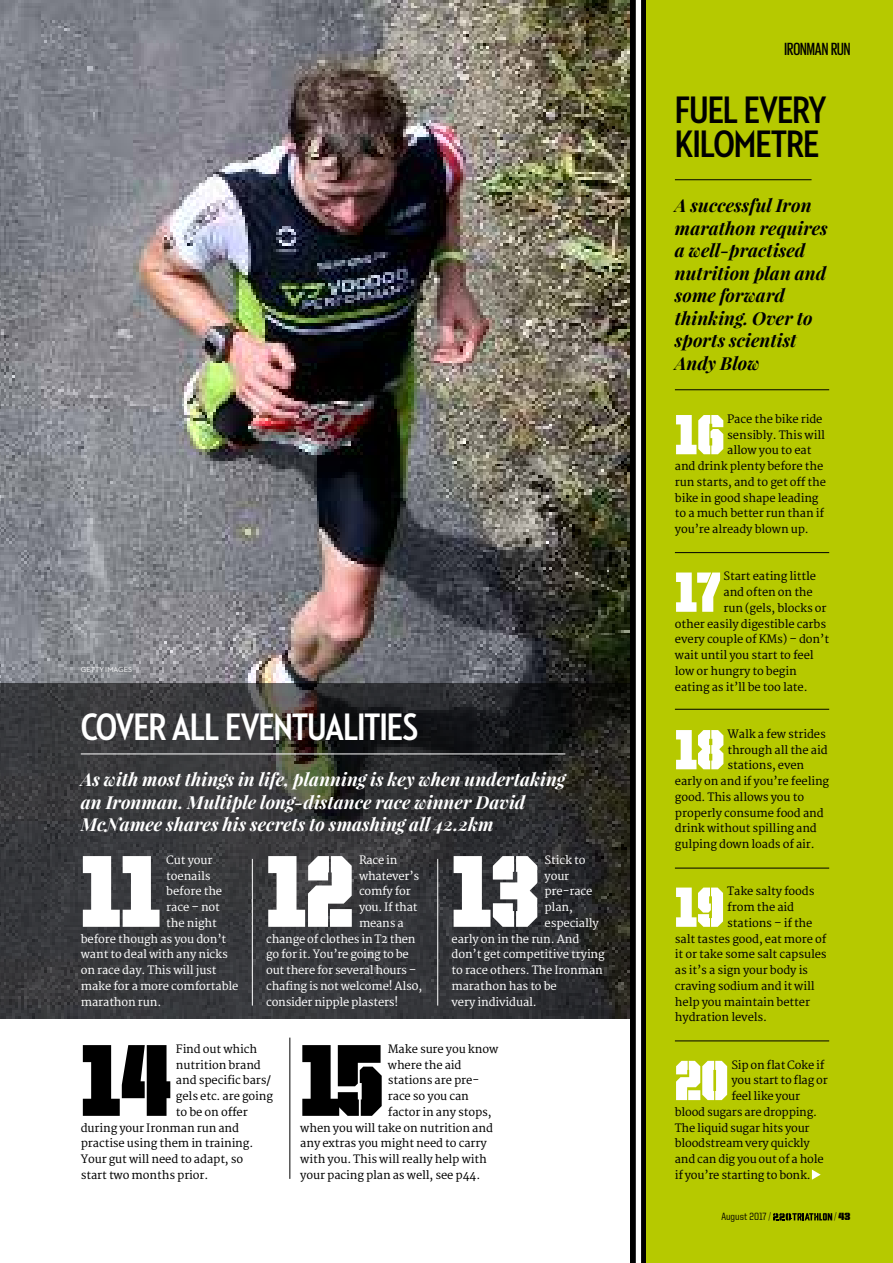
<style>
.page{position:relative;width:893px;height:1263px;background:#fff}
.page>*{position:absolute;margin:0;border:0;box-sizing:border-box;transform-origin:0 0}
.t1{font:102.6px "United Sans Cond Stencil";color:#fff}
.t2{font:102.6px "United Sans Cond Stencil";color:#000}
.t3{font:56.85px "United Sans Cond Stencil";letter-spacing:-.01em;color:#fff}
.t4{font:700 39px "Neutraface 2 Condensed";letter-spacing:-.035em;color:#fff}
.t5{font:700 39px/34.5px "Neutraface 2 Condensed";letter-spacing:-.025em;color:#000}
.t6{font:italic 700 18px/22.5px "Playfair Display";color:#fff}
.t7{font:italic 700 18px/22.5px "Playfair Display";color:#000}
.t8{font:500 18px "Giorgio Sans";color:#000}
.t9{font:11.25px "Merriweather";letter-spacing:-.01em;color:#000}
.t10{font:11.25px "Merriweather";letter-spacing:-.01em;color:#fff}
.t11{font:500 10.5px "United Sans Semi Cond";color:#000}
.t12{font:10.5px "United Sans Semi Cond Stencil";color:#000}
.t13{font:7.5px "Neutraface 2 Text";letter-spacing:.01em;color:#fff}
.s1{font-weight:300}
.s2{font-family:"United Sans Semi Cond";font-weight:300}
</style>
<div class="page">
<img style="left:0;top:0;width:631px;height:684px">
<svg style="left:0;top:684px;width:631px;height:335px;background:#323334"></svg>
<div style="left:638px;top:0;width:255px;height:1263px;background:#b6c900"></div>
<svg style="left:631px;top:0;width:15px;height:1263px;background:#060606"></svg>
<div style="left:636px;top:0;width:5px;height:1263px;background:#fff"></div>
<hr style="left:81px;top:754px;width:484px;height:1px;background:#fff">
<hr style="left:252px;top:859px;width:1px;height:146px;background:#fff">
<hr style="left:437px;top:859px;width:1px;height:146px;background:#fff">
<hr style="left:675px;top:179px;width:136px;height:1px;background:#000">
<hr style="left:675px;top:389px;width:154px;height:1px;background:#000">
<hr style="left:675px;top:552px;width:154px;height:1px;background:#000">
<hr style="left:675px;top:709px;width:154px;height:1px;background:#000">
<hr style="left:675px;top:868px;width:154px;height:1px;background:#000">
<hr style="left:675px;top:1041px;width:154px;height:1px;background:#000">
<svg style="left:812px;top:1169px;width:9px;height:11px"></svg>
<hr style="left:290px;top:1037px;width:1px;height:142px;background:#000">
<svg style="left:773px;top:1213px;width:59px;height:7px"></svg>
<p class="t13" style="left:81px;top:665px;width:53px">GETTY IMAGES</p>
<h3 class="t4" style="left:81px;top:705px;width:339px">COVER ALL EVENTUALITIES</h3>
<h3 class="t6" style="left:81px;top:768px;width:486px">As with most things in life, planning is key when undertaking an Ironman. Multiple long-distance race winner David<br>McNamee shares his secrets to smashing all 42.2km</h3>
<h1 class="t1" style="left:81px;top:839px;width:82px">11</h1>
<p class="t10" style="left:166px;top:853px;width:48px">Cut your</p>
<p class="t10" style="left:166px;top:869px;width:46px">toenails</p>
<p class="t10" style="left:166px;top:885px;width:57px">before the</p>
<p class="t10" style="left:166px;top:900px;width:55px">race – not</p>
<p class="t10" style="left:166px;top:916px;width:52px">the night</p>
<p class="t10" style="left:81px;top:932px;width:147px">before though as you don’t</p>
<p class="t10" style="left:81px;top:948px;width:149px">want to deal with any nicks</p>
<p class="t10" style="left:81px;top:963px;width:137px">on race day. This will just</p>
<p class="t10" style="left:81px;top:979px;width:159px">make for a more comfortable</p>
<p class="t10" style="left:81px;top:995px;width:82px">marathon run.</p>
<h1 class="t1" style="left:266px;top:839px;width:89px">12</h1>
<p class="t10" style="left:359px;top:853px;width:40px">Race in</p>
<p class="t10" style="left:359px;top:869px;width:62px">whatever’s</p>
<p class="t10" style="left:359px;top:885px;width:53px">comfy for</p>
<p class="t10" style="left:359px;top:900px;width:60px">you. If that</p>
<p class="t10" style="left:359px;top:916px;width:46px">means a</p>
<p class="t10" style="left:266px;top:932px;width:151px">change of clothes in T2 then</p>
<p class="t10" style="left:266px;top:948px;width:144px">go for it. You’re going to be</p>
<p class="t10" style="left:266px;top:963px;width:152px">out there for several hours –</p>
<p class="t10" style="left:266px;top:979px;width:158px">chafing is not welcome! Als0,</p>
<p class="t10" style="left:266px;top:995px;width:134px">consider nipple plasters!</p>
<h1 class="t1" style="left:452px;top:839px;width:89px">13</h1>
<p class="t10" style="left:544px;top:853px;width:42px">Stick to</p>
<p class="t10" style="left:544px;top:869px;width:26px">your</p>
<p class="t10" style="left:544px;top:885px;width:50px">pre-race</p>
<p class="t10" style="left:544px;top:900px;width:30px">plan,</p>
<p class="t10" style="left:544px;top:916px;width:56px">especially</p>
<p class="t10" style="left:452px;top:932px;width:129px">early on in the run. And</p>
<p class="t10" style="left:452px;top:948px;width:155px">don’t get competitive trying</p>
<p class="t10" style="left:452px;top:963px;width:153px">to race others. The Ironman</p>
<p class="t10" style="left:452px;top:979px;width:107px">marathon has to be</p>
<p class="t10" style="left:452px;top:995px;width:87px">very individual.</p>
<h1 class="t2" style="left:81px;top:1028px;width:92px">14</h1>
<p class="t9" style="left:176px;top:1042px;width:83px">Find out which</p>
<p class="t9" style="left:176px;top:1058px;width:86px">nutrition brand</p>
<p class="t9" style="left:176px;top:1074px;width:97px">and specific bars/</p>
<p class="t9" style="left:176px;top:1089px;width:99px">gels etc. are going</p>
<p class="t9" style="left:176px;top:1105px;width:73px">to be on offer</p>
<p class="t9" style="left:81px;top:1121px;width:160px">during your Ironman run and</p>
<p class="t9" style="left:81px;top:1137px;width:174px">practise using them in training.</p>
<p class="t9" style="left:81px;top:1152px;width:164px">Your gut will need to adapt, so</p>
<p class="t9" style="left:81px;top:1168px;width:129px">start two months prior.</p>
<h1 class="t2" style="left:300px;top:1028px;width:84px">15</h1>
<p class="t9" style="left:388px;top:1042px;width:112px">Make sure you know</p>
<p class="t9" style="left:388px;top:1058px;width:75px">where the aid</p>
<p class="t9" style="left:388px;top:1074px;width:93px">stations are pre-</p>
<p class="t9" style="left:388px;top:1089px;width:83px">race so you can</p>
<p class="t9" style="left:388px;top:1105px;width:105px">factor in any stops,</p>
<p class="t9" style="left:300px;top:1121px;width:194px">when you will take on nutrition and</p>
<p class="t9" style="left:300px;top:1137px;width:188px">any extras you might need to carry</p>
<p class="t9" style="left:300px;top:1152px;width:188px">with you. This will really help with</p>
<p class="t9" style="left:300px;top:1168px;width:181px">your pacing plan as well, see p44.</p>
<h3 class="t8" style="left:785px;top:40px;width:67px">IRONMAN RUN</h3>
<h3 class="t5" style="left:675px;top:92px;width:153px">FUEL EVERY<br>KILOMETRE</h3>
<h3 class="t7" style="left:675px;top:193px;width:154px">A successful Iron marathon requires a well-practised nutrition plan and some forward thinking. Over to sports scientist<br>Andy Blow</h3>
<h2 class="t3" style="left:675px;top:406px;width:51px">16</h2>
<p class="t9" style="left:727px;top:412px;width:97px">Pace the bike ride</p>
<p class="t9" style="left:727px;top:428px;width:99px">sensibly. This will</p>
<p class="t9" style="left:727px;top:444px;width:86px">allow you to eat</p>
<p class="t9" style="left:675px;top:459px;width:150px">and drink plenty before the</p>
<p class="t9" style="left:675px;top:475px;width:153px">run starts, and to get off the</p>
<p class="t9" style="left:675px;top:491px;width:145px">bike in good shape leading</p>
<p class="t9" style="left:675px;top:507px;width:151px">to a much better run than if</p>
<p class="t9" style="left:675px;top:522px;width:135px">you’re already blown up.</p>
<h2 class="t3" style="left:675px;top:563px;width:47px">17</h2>
<p class="t9" style="left:723px;top:570px;width:94px">Start eating little</p>
<p class="t9" style="left:723px;top:585px;width:91px">and often on the</p>
<p class="t9" style="left:723px;top:601px;width:105px">run (gels, blocks or</p>
<p class="t9" style="left:675px;top:617px;width:153px">other easily digestible carbs</p>
<p class="t9" style="left:675px;top:633px;width:156px">every couple of KMs) – don’t</p>
<p class="t9" style="left:675px;top:648px;width:140px">wait until you start to feel</p>
<p class="t9" style="left:675px;top:664px;width:123px">low or hungry to begin</p>
<p class="t9" style="left:675px;top:680px;width:134px">eating as it’ll be too late.</p>
<h2 class="t3" style="left:675px;top:721px;width:51px">18</h2>
<p class="t9" style="left:727px;top:727px;width:100px">Walk a few strides</p>
<p class="t9" style="left:727px;top:743px;width:102px">through all the aid</p>
<p class="t9" style="left:727px;top:759px;width:78px">stations, even</p>
<p class="t9" style="left:675px;top:774px;width:156px">early on and if you’re feeling</p>
<p class="t9" style="left:675px;top:790px;width:131px">good. This allows you to</p>
<p class="t9" style="left:675px;top:806px;width:150px">properly consume food and</p>
<p class="t9" style="left:675px;top:822px;width:144px">drink without spilling and</p>
<p class="t9" style="left:675px;top:837px;width:141px">gulping down loads of air.</p>
<h2 class="t3" style="left:675px;top:878px;width:51px">19</h2>
<p class="t9" style="left:727px;top:885px;width:89px">Take salty foods</p>
<p class="t9" style="left:727px;top:900px;width:68px">from the aid</p>
<p class="t9" style="left:727px;top:916px;width:87px">stations – if the</p>
<p class="t9" style="left:675px;top:932px;width:153px">salt tastes good, eat more of</p>
<p class="t9" style="left:675px;top:948px;width:153px">it or take some salt capsules</p>
<p class="t9" style="left:675px;top:963px;width:135px">as it’s a sign your body is</p>
<p class="t9" style="left:675px;top:979px;width:141px">craving sodium and it will</p>
<p class="t9" style="left:675px;top:995px;width:137px">help you maintain better</p>
<p class="t9" style="left:675px;top:1011px;width:94px">hydration levels.</p>
<h2 class="t3" style="left:675px;top:1052px;width:55px">20</h2>
<p class="t9" style="left:731px;top:1058px;width:94px">Sip on flat Coke if</p>
<p class="t9" style="left:731px;top:1074px;width:98px">you start to flag or</p>
<p class="t9" style="left:731px;top:1089px;width:70px">feel like your</p>
<p class="t9" style="left:675px;top:1105px;width:144px">blood sugars are dropping.</p>
<p class="t9" style="left:675px;top:1121px;width:136px">The liquid sugar hits your</p>
<p class="t9" style="left:675px;top:1137px;width:136px">bloodstream very quickly</p>
<p class="t9" style="left:675px;top:1152px;width:150px">and can dig you out of a hole</p>
<p class="t9" style="left:675px;top:1168px;width:137px">if you’re starting to bonk.</p>
<p class="t11" style="left:721px;top:1211px;width:51px">August 2017 <span class="s1">/</span></p>
<p class="t12" style="left:834px;top:1211px;width:18px"><span class="s2">/</span> 43</p>
</div>
